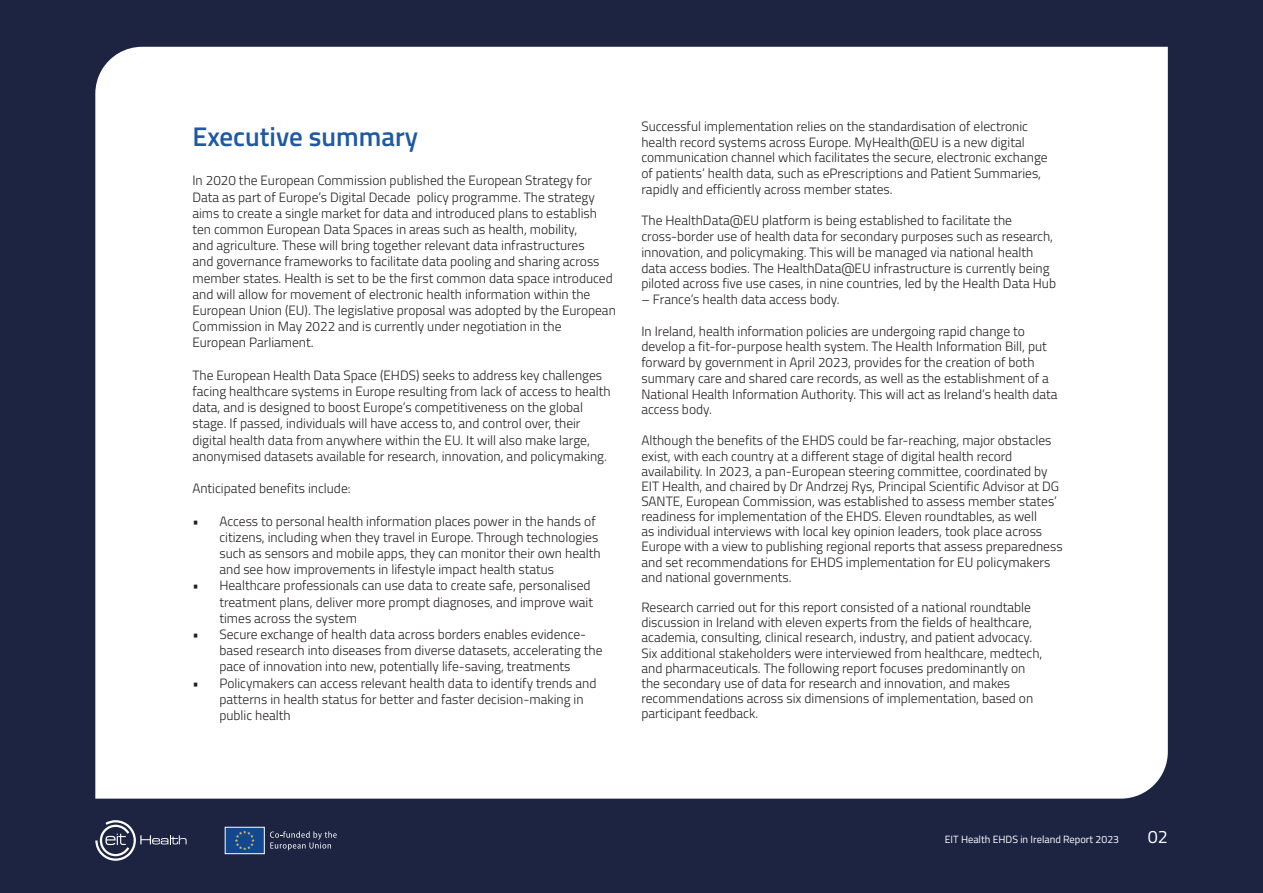
<style>
.page{position:relative;width:1263px;height:893px;background:#1c2442}
.page>*{position:absolute;margin:0;border:0;box-sizing:border-box;transform-origin:0 0}
.t1{font:600 27px "Titillium Web";color:#1e59a2}
.t2{font:18px "Titillium Web";color:#fff}
.t3{font:300 13.5px/16.2px "Titillium Web";color:#231f20}
.t4{font:10.5px "Titillium Web";color:#fff}
</style>
<div class="page">
<svg style="left:270px;top:831px;width:67px;height:19px"></svg>
<div style="left:225px;top:827px;width:40px;height:27px;background:#12498e;border:1px solid #fff"></div>
<svg style="left:235px;top:830px;width:20px;height:20px"></svg>
<svg style="left:95px;top:820px;width:92px;height:41px"></svg>
<div style="left:95px;top:47px;width:1073px;height:752px;background:#fff"></div>
<p class="t1" style="left:192px;top:117px;width:227px">Executive summary</p>
<p class="t3" style="left:641px;top:118px;width:408px;line-height:15.8px">Successful implementation relies on the standardisation of electronic health record systems across Europe. MyHealth@EU is a new digital communication channel which facilitates the secure, electronic exchange of patients’ health data, such as ePrescriptions and Patient Summaries, rapidly and efficiently across member states.</p>
<p class="t3" style="left:641px;top:212px;width:416px;line-height:15.8px">The HealthData@EU platform is being established to facilitate the cross-border use of health data for secondary purposes such as research, innovation, and policymaking. This will be managed via national health data access bodies. The HealthData@EU infrastructure is currently being piloted across five use cases, in nine countries, led by the Health Data Hub</p>
<p class="t3" style="left:641px;top:291px;width:200px">– France’s health data access body.</p>
<p class="t3" style="left:641px;top:322px;width:418px;line-height:15.8px">In Ireland, health information policies are undergoing rapid change to develop a fit-for-purpose health system. The Health Information Bill, put forward by government in April 2023, provides for the creation of both summary care and shared care records, as well as the establishment of a National Health Information Authority. This will act as Ireland’s health data access body.</p>
<p class="t3" style="left:641px;top:432px;width:423px;line-height:15.1px">Although the benefits of the EHDS could be far-reaching, major obstacles exist, with each country at a different stage of digital health record availability. In 2023, a pan-European steering committee, coordinated by EIT Health, and chaired by Dr Andrzej Rys, Principal Scientific Advisor at DG SANTE, European Commission, was established to assess member states’ readiness for implementation of the EHDS. Eleven roundtables, as well<br>as individual interviews with local key opinion leaders, took place across Europe with a view to publishing regional reports that assess preparedness and set recommendations for EHDS implementation for EU policymakers and national governments.</p>
<p class="t3" style="left:641px;top:599px;width:402px;line-height:15.1px">Research carried out for this report consisted of a national roundtable discussion in Ireland with eleven experts from the fields of healthcare, academia, consulting, clinical research, industry, and patient advocacy.<br>Six additional stakeholders were interviewed from healthcare, medtech, and pharmaceuticals. The following report focuses predominantly on the secondary use of data for research and innovation, and makes recommendations across six dimensions of implementation, based on participant feedback.</p>
<p class="t3" style="left:192px;top:172px;width:425px">In 2020 the European Commission published the European Strategy for Data as part of Europe’s Digital Decade policy programme. The strategy aims to create a single market for data and introduced plans to establish ten common European Data Spaces in areas such as health, mobility,<br>and agriculture. These will bring together relevant data infrastructures<br>and governance frameworks to facilitate data pooling and sharing across member states. Health is set to be the first common data space introduced and will allow for movement of electronic health information within the European Union (EU). The legislative proposal was adopted by the European Commission in May 2022 and is currently under negotiation in the European Parliament.</p>
<p class="t3" style="left:192px;top:366px;width:420px">The European Health Data Space (EHDS) seeks to address key challenges facing healthcare systems in Europe resulting from lack of access to health data, and is designed to boost Europe’s competitiveness on the global stage. If passed, individuals will have access to, and control over, their digital health data from anywhere within the EU. It will also make large,</p>
<p class="t3" style="left:192px;top:447px;width:416px">anonymised datasets available for research, innovation, and policymaking.</p>
<p class="t3" style="left:192px;top:480px;width:160px">Anticipated benefits include:</p>
<p class="t3" style="left:219px;top:512px;width:383px;text-indent:-27px">• Access to personal health information places power in the hands of citizens, including when they travel in Europe. Through technologies such as sensors and mobile apps, they can monitor their own health and see how improvements in lifestyle impact health status</p>
<p class="t3" style="left:219px;top:577px;width:375px;text-indent:-27px">• Healthcare professionals can use data to create safe, personalised treatment plans, deliver more prompt diagnoses, and improve wait times across the system</p>
<p class="t3" style="left:219px;top:625px;width:385px;text-indent:-27px">• Secure exchange of health data across borders enables evidence&shy;based research into diseases from diverse datasets, accelerating the pace of innovation into new, potentially life-saving, treatments</p>
<p class="t3" style="left:219px;top:674px;width:378px;text-indent:-27px">• Policymakers can access relevant health data to identify trends and patterns in health status for better and faster decision-making in public health</p>
<p class="t4" style="left:945px;top:832px;width:176px">EIT Health EHDS in Ireland Report 2023</p>
<p class="t2" style="left:1148px;top:823px;width:22px">02</p>
</div>
